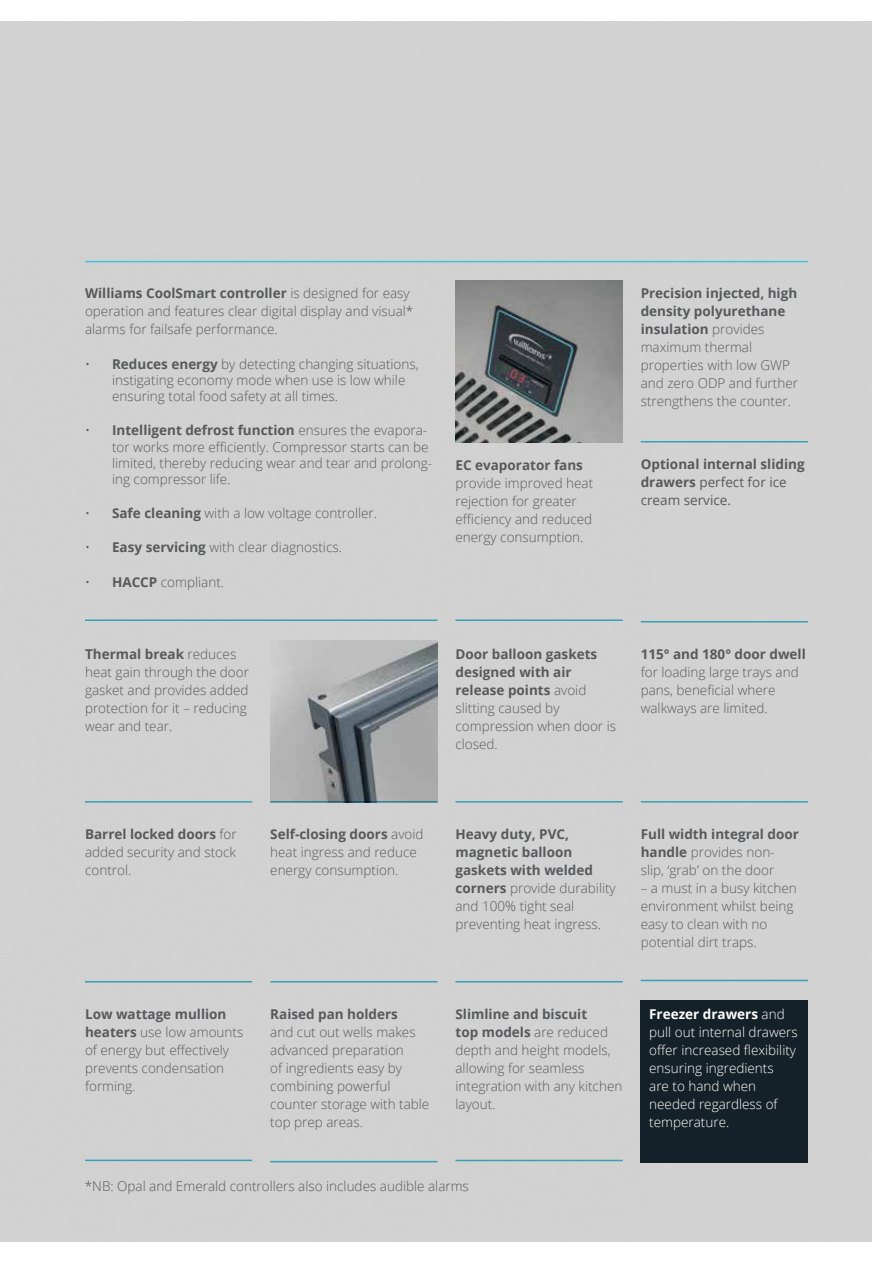
<style>
.page{position:relative;width:893px;height:1263px;background:#fff}
.page>*{position:absolute;margin:0;border:0;box-sizing:border-box;transform-origin:0 0}
.t1{font:300 13.5px/18px "Open Sans";color:#58595b}
.t2{font:300 13.5px/18px "Open Sans";color:#fff}
.t3{font:700 13.5px/18px "Open Sans";color:#58595b}
.s1{font-weight:700}
.s2{font-weight:400}
</style>
<div class="page">
<div style="left:0;top:21px;width:872px;height:1221px;background:#d2d2d2"></div>
<div style="left:641px;top:1000px;width:167px;height:162px;background:#152128"></div>
<img style="left:455px;top:280px;width:168px;height:162px">
<img style="left:270px;top:640px;width:167px;height:161px">
<hr style="left:641px;top:441px;width:167px;height:1px;background:#42c4dd">
<hr style="left:85px;top:801px;width:167px;height:1px;background:#42c4dd">
<hr style="left:85px;top:619px;width:352px;height:2px;background:#42c4dd">
<hr style="left:270px;top:1161px;width:167px;height:1px;background:#42c4dd">
<hr style="left:641px;top:980px;width:167px;height:1px;background:#42c4dd">
<hr style="left:270px;top:981px;width:167px;height:1px;background:#42c4dd">
<hr style="left:85px;top:981px;width:167px;height:1px;background:#42c4dd">
<hr style="left:270px;top:801px;width:167px;height:1px;background:#42c4dd">
<hr style="left:455px;top:981px;width:168px;height:1px;background:#42c4dd">
<hr style="left:85px;top:1159px;width:167px;height:2px;background:#42c4dd">
<hr style="left:455px;top:801px;width:168px;height:1px;background:#42c4dd">
<hr style="left:641px;top:621px;width:167px;height:1px;background:#42c4dd">
<hr style="left:455px;top:619px;width:168px;height:2px;background:#42c4dd">
<hr style="left:641px;top:801px;width:167px;height:1px;background:#42c4dd">
<hr style="left:455px;top:1160px;width:168px;height:1px;background:#42c4dd">
<hr style="left:85px;top:261px;width:723px;height:1px;background:#42c4dd">
<p class="t1" style="left:85px;top:284px;width:330px"><span class="s1">Williams CoolSmart controller</span> is designed for easy operation and features clear digital display and visual* alarms for failsafe performance.</p>
<p class="t1" style="left:112px;top:355px;width:308px;line-height:16.2px;text-indent:-27px">• <span class="s1">Reduces energy</span> by detecting changing situations, instigating economy mode when use is low while ensuring total food safety at all times.</p>
<p class="t1" style="left:112px;top:422px;width:322px;line-height:16.2px;text-indent:-27px">• <span class="s1">Intelligent defrost function</span> ensures the evapora&shy;tor works more efficiently. Compressor starts can be limited, thereby reducing wear and tear and prolong&shy;ing compressor life.</p>
<p class="t1" style="left:85px;top:504px;width:293px">• <span class="s1">Safe cleaning</span> with a low voltage controller.</p>
<p class="t1" style="left:85px;top:538px;width:258px">• <span class="s1">Easy servicing</span> with clear diagnostics.</p>
<p class="t1" style="left:85px;top:572px;width:141px">• <span class="s1">HACCP</span> compliant.</p>
<p class="t1" style="left:85px;top:644px;width:165px"><span class="s1">Thermal break</span> reduces heat gain through the door gasket and provides added protection for it – reducing wear and tear.</p>
<p class="t3" style="left:455px;top:455px;width:129px">EC evaporator fans</p>
<p class="t1" style="left:455px;top:473px;width:139px">provide improved heat rejection for greater efficiency and reduced energy consumption.</p>
<p class="t1" style="left:455px;top:644px;width:162px"><span class="s1">Door balloon gaskets designed with air release points</span> avoid slitting caused by compression when door is closed.</p>
<p class="t1" style="left:641px;top:284px;width:159px"><span class="s1">Precision injected, high density polyurethane insulation</span> provides maximum thermal properties with low GWP and zero ODP and further strengthens the counter.</p>
<p class="t3" style="left:641px;top:455px;width:165px">Optional internal sliding drawers <span class="s2">perfect for ice cream service.</span></p>
<p class="t3" style="left:641px;top:644px;width:167px">115° and 180° door dwell</p>
<p class="t1" style="left:641px;top:662px;width:159px">for loading large trays and pans, beneficial where walkways are limited.</p>
<p class="t1" style="left:270px;top:824px;width:155px"><span class="s1">Self-closing doors</span> avoid heat ingress and reduce energy consumption.</p>
<p class="t1" style="left:85px;top:824px;width:153px;text-align:justify"><span class="s1">Barrel locked doors</span> for added security and stock control.</p>
<p class="t1" style="left:455px;top:824px;width:162px"><span class="s1">Heavy duty, PVC, magnetic balloon gaskets with welded corners</span> provide durability and 100% tight seal preventing heat ingress.</p>
<p class="t1" style="left:641px;top:824px;width:160px"><span class="s1">Full width integral door handle</span> provides non&shy;slip, ‘grab’ on the door</p>
<p class="t1" style="left:641px;top:878px;width:158px">– a must in a busy kitchen environment whilst being easy to clean with no potential dirt traps.</p>
<p class="t1" style="left:85px;top:1004px;width:160px"><span class="s1">Low wattage mullion heaters</span> use low amounts of energy but effectively prevents condensation forming.</p>
<p class="t3" style="left:270px;top:1004px;width:129px">Raised pan holders</p>
<p class="t1" style="left:270px;top:1022px;width:161px">and cut out wells makes advanced preparation<br>of ingredients easy by combining powerful counter storage with table top prep areas.</p>
<p class="t1" style="left:455px;top:1004px;width:168px"><span class="s1">Slimline and biscuit<br>top models</span> are reduced depth and height models, allowing for seamless integration with any kitchen layout.</p>
<p class="t1" style="left:85px;top:1177px;width:386px">*NB: Opal and Emerald controllers also includes audible alarms</p>
<p class="t2" style="left:649px;top:1004px;width:150px"><span class="s1">Freezer drawers</span> and pull out internal drawers offer increased flexibility ensuring ingredients<br>are to hand when needed regardless of temperature.</p>
</div>
